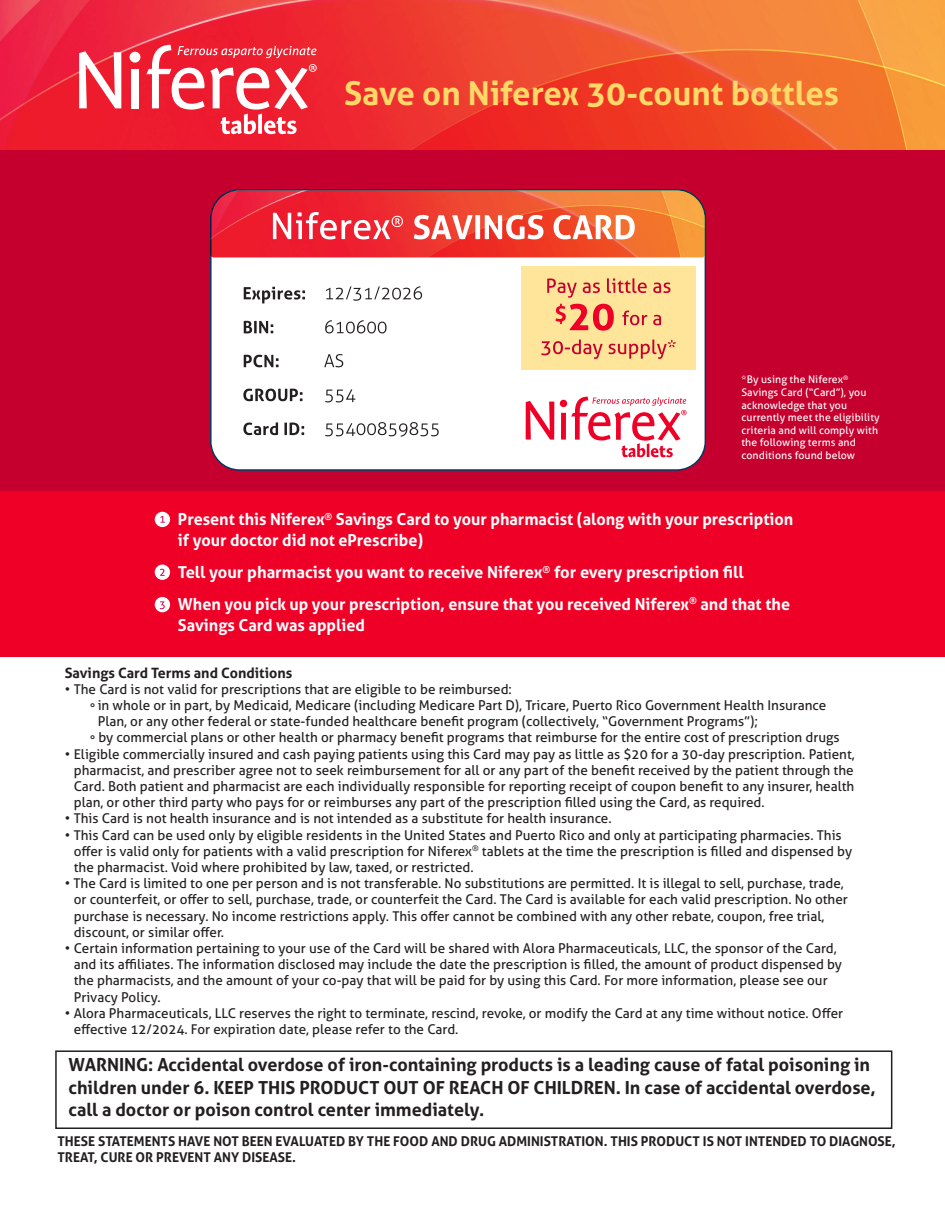
<style>
.page{position:relative;width:945px;height:1215px;background:#fff}
.page>*{position:absolute;margin:0;border:0;box-sizing:border-box;transform-origin:0 0}
.t1{font:700 33px "Aller";color:#ffd867}
.t2{font:700 18px/22.5px "Aller";color:#231f20}
.t3{font:700 16.5px/21px "Aller";color:#fff}
.t4{font:700 14.25px "Aller";color:#231f20}
.t5{font:13.5px/16.2px "Aller";color:#231f20}
.t6{font:700 13.5px/16.2px "Aller";color:#231f20}
.t7{font:10.5px/12.6px "Aller";letter-spacing:.01em;color:#fff}
</style>
<div class="page">
<img style="left:0;top:0;width:945px;height:151px">
<div style="left:0;top:151px;width:945px;height:341px;background:#c5002e"></div>
<div style="left:0;top:491px;width:945px;height:165px;background:#ef0027"></div>
<svg style="left:79px;top:51px;width:42px;height:57px"></svg>
<svg style="left:146px;top:45px;width:171px;height:89px"></svg>
<div style="left:131px;top:69px;width:8px;height:39px;background:#fff"></div>
<div style="left:130px;top:52px;width:10px;height:11px;background:#fff;border-radius:50%"></div>
<div style="left:155px;top:512px;width:15px;height:15px;background:#fff;border-radius:50%"></div>
<svg style="left:160px;top:516px;width:5px;height:7px"></svg>
<div style="left:155px;top:565px;width:15px;height:15px;background:#fff;border-radius:50%"></div>
<svg style="left:160px;top:569px;width:5px;height:7px"></svg>
<div style="left:155px;top:597px;width:15px;height:15px;background:#fff;border-radius:50%"></div>
<svg style="left:160px;top:601px;width:5px;height:8px"></svg>
<div style="left:55px;top:1050px;width:837px;height:79px;background:#fff;border:2px solid #231f20"></div>
<div style="left:211px;top:190px;width:494px;height:280px;background:#fff;border-radius:29px"></div>
<img style="left:210px;top:189px;width:497px;height:83px">
<svg style="left:273px;top:212px;width:130px;height:27px"></svg>
<svg style="left:414px;top:215px;width:129px;height:24px"></svg>
<svg style="left:554px;top:215px;width:81px;height:24px"></svg>
<svg style="left:244px;top:287px;width:61px;height:16px"></svg>
<svg style="left:326px;top:286px;width:96px;height:15px"></svg>
<svg style="left:244px;top:321px;width:29px;height:12px"></svg>
<svg style="left:325px;top:320px;width:62px;height:13px"></svg>
<svg style="left:244px;top:355px;width:35px;height:12px"></svg>
<svg style="left:324px;top:354px;width:19px;height:13px"></svg>
<svg style="left:243px;top:389px;width:60px;height:12px"></svg>
<svg style="left:325px;top:389px;width:30px;height:13px"></svg>
<svg style="left:243px;top:422px;width:35px;height:13px"></svg>
<svg style="left:284px;top:423px;width:20px;height:12px"></svg>
<svg style="left:325px;top:422px;width:114px;height:15px"></svg>
<div style="left:521px;top:267px;width:174px;height:103px;background:#ffe599"></div>
<svg style="left:547px;top:278px;width:30px;height:20px"></svg>
<svg style="left:583px;top:283px;width:17px;height:10px"></svg>
<svg style="left:607px;top:278px;width:40px;height:15px"></svg>
<svg style="left:653px;top:283px;width:17px;height:10px"></svg>
<svg style="left:556px;top:304px;width:58px;height:27px"></svg>
<svg style="left:622px;top:311px;width:25px;height:14px"></svg>
<svg style="left:653px;top:315px;width:8px;height:10px"></svg>
<svg style="left:541px;top:340px;width:62px;height:19px"></svg>
<svg style="left:609px;top:340px;width:67px;height:19px"></svg>
<svg style="left:526px;top:401px;width:28px;height:39px"></svg>
<svg style="left:571px;top:397px;width:116px;height:60px"></svg>
<div style="left:561px;top:413px;width:5px;height:27px;background:#ef0027"></div>
<div style="left:560px;top:400px;width:7px;height:7px;background:#ef0027;border-radius:50%"></div>
<h1 class="t1" style="left:344px;top:73px;width:497px">Save on Niferex 30-count bottles</h1>
<p class="t7" style="left:741px;top:373px;width:140px">*By using the Niferex<sup>®<br></sup>Savings Card (“Card”), you acknowledge that you currently meet the eligibility criteria and will comply with the following terms and conditions found below</p>
<p class="t3" style="left:178px;top:509px;width:617px">Present this Niferex<sup>®</sup> Savings Card to your pharmacist (along with your prescription if your doctor did not ePrescribe)</p>
<p class="t3" style="left:178px;top:556px;width:614px;line-height:31.8px">Tell your pharmacist you want to receive Niferex<sup>®</sup> for every prescription fill<br>When you pick up your prescription, ensure that you received Niferex<sup>®</sup> and that the</p>
<p class="t3" style="left:178px;top:614px;width:188px">Savings Card was applied</p>
<p class="t4" style="left:65px;top:664px;width:229px">Savings Card Terms and Conditions</p>
<p class="t5" style="left:65px;top:681px;width:449px">• The Card is not valid for prescriptions that are eligible to be reimbursed:</p>
<p class="t5" style="left:90px;top:697px;width:738px">° in whole or in part, by Medicaid, Medicare (including Medicare Part D), Tricare, Puerto Rico Government Health Insurance</p>
<p class="t5" style="left:98px;top:713px;width:662px">Plan, or any other federal or state-funded healthcare benefit program (collectively, “Government Programs”);</p>
<p class="t5" style="left:90px;top:730px;width:751px">° by commercial plans or other health or pharmacy benefit programs that reimburse for the entire cost of prescription drugs</p>
<p class="t5" style="left:74px;top:746px;width:783px;text-align:justify;text-indent:-9px">• Eligible commercially insured and cash paying patients using this Card may pay as little as $20 for a 30-day prescription. Patient, pharmacist, and prescriber agree not to seek reimbursement for all or any part of the benefit received by the patient through the Card. Both patient and pharmacist are each individually responsible for reporting receipt of coupon benefit to any insurer, health plan, or other third party who pays for or reimburses any part of the prescription filled using the Card, as required.</p>
<p class="t5" style="left:65px;top:811px;width:548px">• This Card is not health insurance and is not intended as a substitute for health insurance.</p>
<p class="t5" style="left:74px;top:827px;width:780px;text-indent:-9px">• This Card can be used only by eligible residents in the United States and Puerto Rico and only at participating pharmacies. This offer is valid only for patients with a valid prescription for Niferex<sup>®</sup> tablets at the time the prescription is filled and dispensed by the pharmacist. Void where prohibited by law, taxed, or restricted.</p>
<p class="t5" style="left:74px;top:875px;width:776px;text-indent:-9px">• The Card is limited to one per person and is not transferable. No substitutions are permitted. It is illegal to sell, purchase, trade, or counterfeit, or offer to sell, purchase, trade, or counterfeit the Card. The Card is available for each valid prescription. No other purchase is necessary. No income restrictions apply. This offer cannot be combined with any other rebate, coupon, free trial, discount, or similar offer.</p>
<p class="t5" style="left:74px;top:940px;width:770px;text-indent:-9px">• Certain information pertaining to your use of the Card will be shared with Alora Pharmaceuticals, LLC, the sponsor of the Card, and its affiliates. The information disclosed may include the date the prescription is filled, the amount of product dispensed by the pharmacists, and the amount of your co-pay that will be paid for by using this Card. For more information, please see our Privacy Policy.</p>
<p class="t5" style="left:74px;top:1005px;width:771px;text-indent:-9px">• Alora Pharmaceuticals, LLC reserves the right to terminate, rescind, revoke, or modify the Card at any time without notice. Offer effective 12/2024. For expiration date, please refer to the Card.</p>
<p class="t2" style="left:69px;top:1053px;width:809px">WARNING: Accidental overdose of iron-containing products is a leading cause of fatal poisoning in children under 6. KEEP THIS PRODUCT OUT OF REACH OF CHILDREN. In case of accidental overdose, call a doctor or poison control center immediately.</p>
<p class="t6" style="left:57px;top:1133px;width:840px">THESE STATEMENTS HAVE NOT BEEN EVALUATED BY THE FOOD AND DRUG ADMINISTRATION. THIS PRODUCT IS NOT INTENDED TO DIAGNOSE,<br>TREAT, CURE OR PREVENT ANY DISEASE.</p>
</div>
